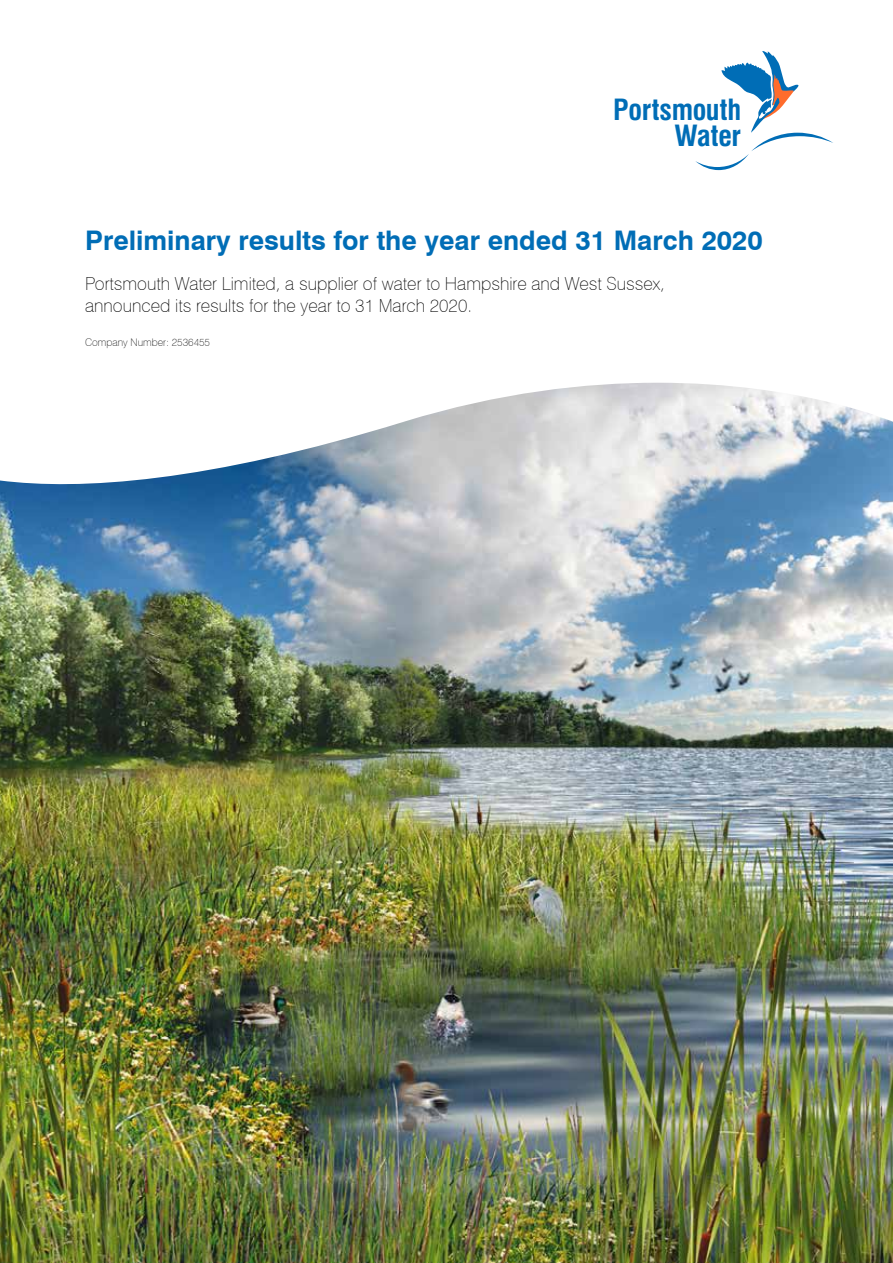
<style>
.page{position:relative;width:893px;height:1263px;background:#fff}
.page>*{position:absolute;margin:0;border:0;box-sizing:border-box;transform-origin:0 0}
.t1{font:700 condensed 28.5px/26.1px "Swiss 721 BT";letter-spacing:-.01em;color:#006db6;text-align:right}
.t2{font:700 27px "Swiss 721 BT";color:#006db6}
.t3{font:100 18px/21.6px "Swiss 721 BT";color:#000}
.t4{font:100 10.5px "Swiss 721 BT";color:#000}
</style>
<div class="page">
<img style="left:0;top:383px;width:893px;height:880px">
<svg style="left:695px;top:51px;width:138px;height:119px"></svg>
<h1 class="t1" style="left:613px;top:96px;width:129px">Portsmouth<br>Water</h1>
<h2 class="t2" style="left:85px;top:224px;width:679px">Preliminary results for the year ended 31 March 2020</h2>
<p class="t3" style="left:85px;top:273px;width:581px">Portsmouth Water Limited, a supplier of water to Hampshire and West Sussex, announced its results for the year to 31 March 2020.</p>
<p class="t4" style="left:85px;top:336px;width:127px">Company Number: 2536455</p>
</div>
